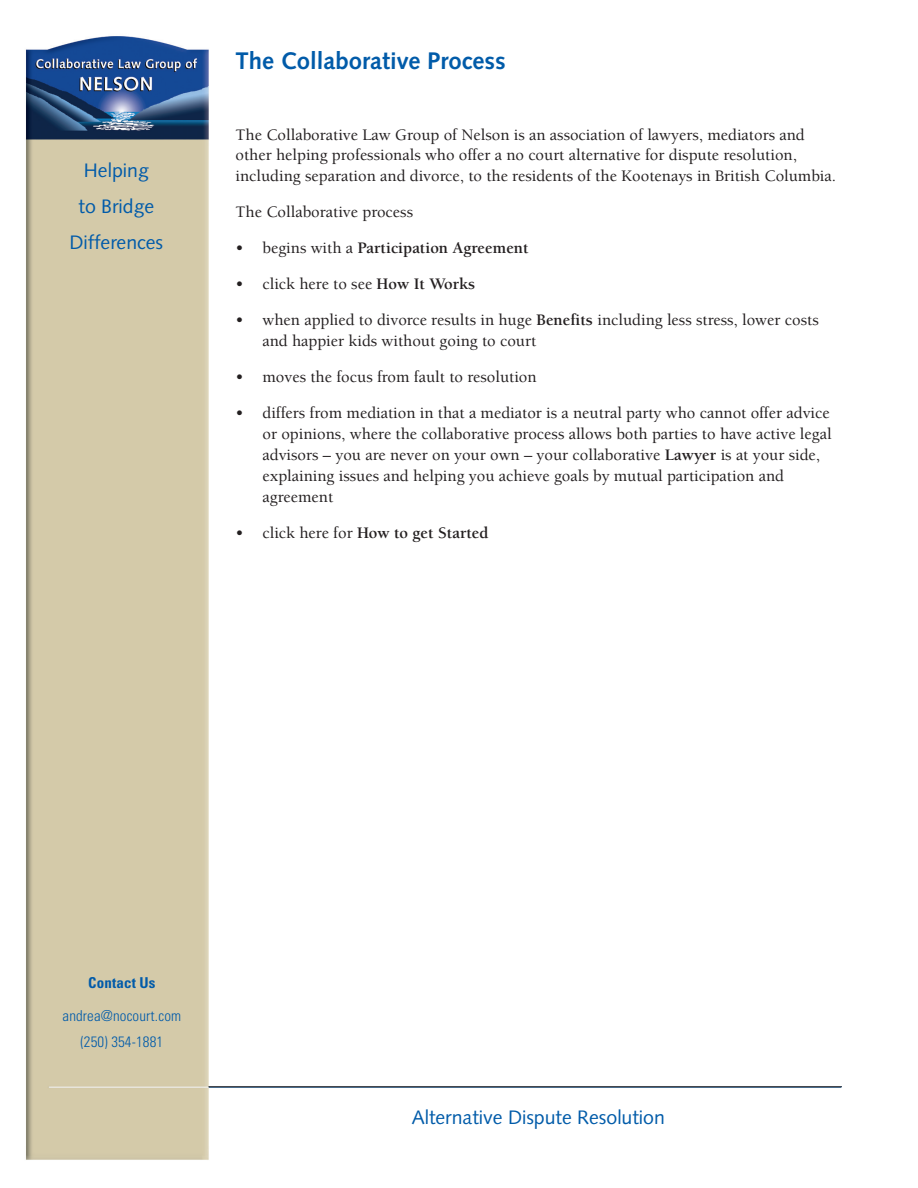
<style>
.page{position:relative;width:918px;height:1188px;background:#fff}
.page>*{position:absolute;margin:0;border:0;box-sizing:border-box;transform-origin:0 0}
.t1{font:700 24px "Syntax";color:#015ba9}
.t2{font:19.5px/36px "Syntax";color:#015ba9;text-align:center}
.t3{font:500 16.5px/21px "Berkeley";color:#231f20}
.t4{font:700 16.5px "Berkeley";color:#231f20}
.t5{font:300 condensed 15px/25.5px "Univers";letter-spacing:.01em;color:#015ba9;text-align:center}
.t6{font:700 condensed 15px "Univers";letter-spacing:.01em;color:#015ba9}
.s1{font-weight:500}
.s2{font-weight:700}
</style>
<div class="page">
<img style="left:25px;top:36px;width:816px;height:1124px">
<hr style="left:208px;top:1086px;width:634px;height:1px;background:#231f20">
<p class="t2" style="left:70px;top:154px;width:95px">Helping<br>to Bridge<br>Differences</p>
<h1 class="t1" style="left:236px;top:51px;width:272px">The Collaborative Process</h1>
<p class="t3" style="left:236px;top:125px;width:602px">The Collaborative Law Group of Nelson is an association of lawyers, mediators and other helping professionals who offer a no court alternative for dispute resolution, including separation and divorce, to the residents of the Kootenays in British Columbia.</p>
<p class="t3" style="left:236px;top:203px;width:179px">The Collaborative process</p>
<p class="t4" style="left:236px;top:242px;width:295px"><span class="s1">• begins with a</span> Participation Agreement</p>
<p class="t3" style="left:236px;top:275px;width:241px">• click here to see <span class="s2">How It Works</span></p>
<p class="t3" style="left:263px;top:311px;width:558px;text-indent:-27px">• when applied to divorce results in huge <span class="s2">Benefits</span> including less stress, lower costs and happier kids without going to court</p>
<p class="t3" style="left:236px;top:368px;width:303px">• moves the focus from fault to resolution</p>
<p class="t3" style="left:263px;top:404px;width:571px;text-indent:-27px">• differs from mediation in that a mediator is a neutral party who cannot offer advice or opinions, where the collaborative process allows both parties to have active legal advisors – you are never on your own – your collaborative <span class="s2">Lawyer</span> is at your side, explaining issues and helping you achieve goals by mutual participation and agreement</p>
<p class="t4" style="left:236px;top:527px;width:255px"><span class="s1">• click here for</span> How to get Started</p>
<p class="t6" style="left:88px;top:977px;width:69px">Contact Us</p>
<p class="t5" style="left:63px;top:1005px;width:120px">andrea@nocourt.com (250) 354-1881</p>
<p class="t2" style="left:412px;top:1101px;width:255px">Alternative Dispute Resolution</p>
</div>
